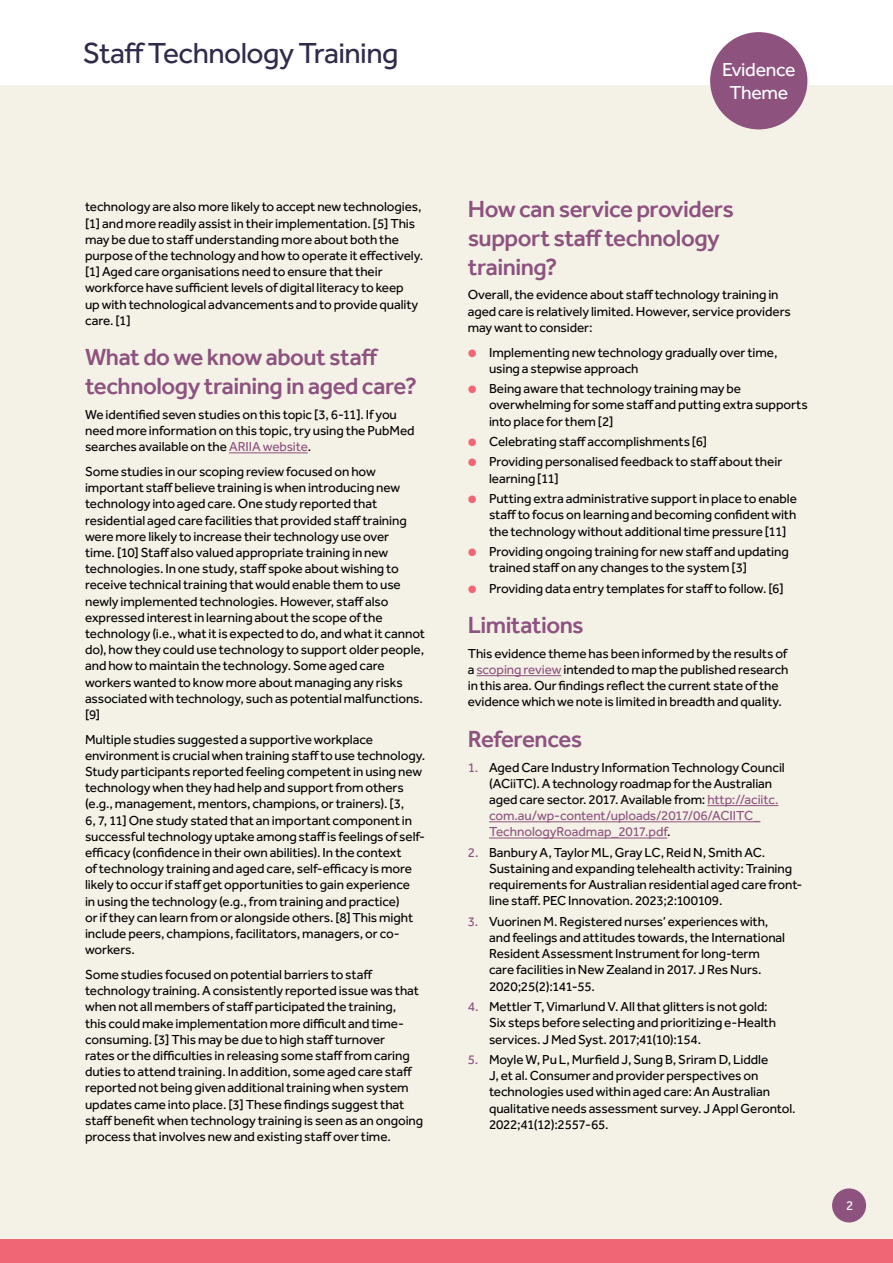
<style>
.page{position:relative;width:893px;height:1263px;background:#fff}
.page>*{position:absolute;margin:0;border:0;box-sizing:border-box;transform-origin:0 0}
.t1{font:30px "Effra";letter-spacing:-.02em;color:#302a4b}
.Sub_Heading__H2{font:500 24px/28.8px "Effra";letter-spacing:-.02em;color:#8d527f}
.t2{font:19.5px/22.5px "Effra";letter-spacing:-.015em;color:#fff;text-align:center}
.Paragraph__P{font:13.5px/16.2px "Effra";letter-spacing:-.005em;color:#000}
.t3{font:13.5px "Effra";color:#fff}
.s1{color:#8e527f}
.s2{color:#f16674}
.s3{color:#8d527f}
</style>
<div class="page">
<div style="left:0;top:85px;width:893px;height:1178px;background:#f4f1e6"></div>
<div style="left:0;top:1239px;width:893px;height:24px;background:#f16674"></div>
<div style="left:710px;top:32px;width:97px;height:97px;background:#8e527f;border-radius:50%"></div>
<div style="left:832px;top:1188px;width:34px;height:34px;background:#8e527f;border-radius:50%"></div>
<hr style="left:229px;top:453px;width:79px;height:1px;background:#8e527f">
<hr style="left:476px;top:675px;width:85px;height:1px;background:#8e527f">
<hr style="left:707px;top:805px;width:71px;height:1px;background:#8e527f">
<hr style="left:489px;top:821px;width:271px;height:1px;background:#8e527f">
<hr style="left:489px;top:838px;width:178px;height:1px;background:#8e527f">
<h1 class="t1" style="left:83px;top:35px;width:317px">Staff Technology Training</h1>
<p class="Paragraph__P" style="left:85px;top:199px;width:340px">technology are also more likely to accept new technologies, [1] and more readily assist in their implementation. [5] This may be due to staff understanding more about both the purpose of the technology and how to operate it effectively. [1] Aged care organisations need to ensure that their workforce have sufficient levels of digital literacy to keep<br>up with technological advancements and to provide quality care. [1]</p>
<h2 class="Sub_Heading__H2" style="left:85px;top:343px;width:334px">What do we know about staff technology training in aged care?</h2>
<p class="Paragraph__P" style="left:85px;top:406px;width:331px">We identified seven studies on this topic [3, 6-11]. If you need more information on this topic, try using the PubMed searches available on the <span class="s1">ARIIA website</span>.</p>
<p class="Paragraph__P" style="left:85px;top:463px;width:342px">Some studies in our scoping review focused on how important staff believe training is when introducing new technology into aged care. One study reported that residential aged care facilities that provided staff training were more likely to increase their technology use over<br>time. [10] Staff also valued appropriate training in new technologies. In one study, staff spoke about wishing to receive technical training that would enable them to use newly implemented technologies. However, staff also expressed interest in learning about the scope of the technology (i.e., what it is expected to do, and what it cannot do), how they could use technology to support older people, and how to maintain the technology. Some aged care workers wanted to know more about managing any risks associated with technology, such as potential malfunctions. [9]</p>
<p class="Paragraph__P" style="left:85px;top:731px;width:342px">Multiple studies suggested a supportive workplace environment is crucial when training staff to use technology.<br>Study participants reported feeling competent in using new technology when they had help and support from others (e.g., management, mentors, champions, or trainers). [3,<br>6, 7, 11] One study stated that an important component in successful technology uptake among staff is feelings of self&shy;efficacy (confidence in their own abilities). In the context<br>of technology training and aged care, self-efficacy is more likely to occur if staff get opportunities to gain experience<br>in using the technology (e.g., from training and practice)<br>or if they can learn from or alongside others. [8] This might include peers, champions, facilitators, managers, or co&shy;workers.</p>
<p class="Paragraph__P" style="left:85px;top:966px;width:340px">Some studies focused on potential barriers to staff technology training. A consistently reported issue was that when not all members of staff participated the training,<br>this could make implementation more difficult and time&shy;consuming. [3] This may be due to high staff turnover<br>rates or the difficulties in releasing some staff from caring duties to attend training. In addition, some aged care staff reported not being given additional training when system updates came into place. [3] These findings suggest that staff benefit when technology training is seen as an ongoing process that involves new and existing staff over time.</p>
<h3 class="t2" style="left:722px;top:58px;width:75px">Evidence<br>Theme</h3>
<h2 class="Sub_Heading__H2" style="left:468px;top:194px;width:268px">How can service providers support staff technology training?</h2>
<p class="Paragraph__P" style="left:468px;top:287px;width:325px">Overall, the evidence about staff technology training in aged care is relatively limited. However, service providers may want to consider:</p>
<p class="Paragraph__P" style="left:489px;top:344px;width:290px;text-indent:-21px"><span class="s2">●</span> Implementing new technology gradually over time, using a stepwise approach</p>
<p class="Paragraph__P" style="left:489px;top:380px;width:320px;text-indent:-21px"><span class="s2">●</span> Being aware that technology training may be overwhelming for some staff and putting extra supports into place for them [2]</p>
<p class="Paragraph__P" style="left:468px;top:433px;width:241px"><span class="s2">●</span> Celebrating staff accomplishments [6]</p>
<p class="Paragraph__P" style="left:489px;top:454px;width:295px;text-indent:-21px"><span class="s2">●</span> Providing personalised feedback to staff about their learning [11]</p>
<p class="Paragraph__P" style="left:489px;top:490px;width:309px;text-align:justify;text-indent:-21px"><span class="s2">●</span> Putting extra administrative support in place to enable staff to focus on learning and becoming confident with the technology without additional time pressure [11]</p>
<p class="Paragraph__P" style="left:489px;top:543px;width:301px;text-indent:-21px"><span class="s2">●</span> Providing ongoing training for new staff and updating trained staff on any changes to the system [3]</p>
<p class="Paragraph__P" style="left:468px;top:580px;width:318px"><span class="s2">●</span> Providing data entry templates for staff to follow. [6]</p>
<h2 class="Sub_Heading__H2" style="left:468px;top:610px;width:117px">Limitations</h2>
<p class="Paragraph__P" style="left:468px;top:645px;width:322px">This evidence theme has been informed by the results of a <span class="s1">scoping review</span> intended to map the published research in this area. Our findings reflect the current state of the evidence which we note is limited in breadth and quality.</p>
<h2 class="Sub_Heading__H2" style="left:468px;top:724px;width:116px">References</h2>
<p class="Paragraph__P" style="left:489px;top:759px;width:297px;text-indent:-21px"><span class="s3">1.</span> Aged Care Industry Information Technology Council (ACiiTC). A technology roadmap for the Australian aged care sector. 2017. Available from: <span class="s1">http://aciitc. com.au/wp-content/uploads/2017/06/ACIITC_ TechnologyRoadmap_2017.pdf</span>.</p>
<p class="Paragraph__P" style="left:489px;top:844px;width:315px;text-indent:-21px"><span class="s3">2.</span> Banbury A, Taylor ML, Gray LC, Reid N, Smith AC.<br>Sustaining and expanding telehealth activity: Training requirements for Australian residential aged care front&shy;line staff. PEC Innovation. 2023;2:100109.</p>
<p class="Paragraph__P" style="left:489px;top:913px;width:298px;text-indent:-21px"><span class="s3">3.</span> Vuorinen M. Registered nurses’ experiences with, and feelings and attitudes towards, the International Resident Assessment Instrument for long-term care facilities in New Zealand in 2017. J Res Nurs.<br>2020;25(2):141-55.</p>
<p class="Paragraph__P" style="left:489px;top:998px;width:288px;text-indent:-21px"><span class="s3">4.</span> Mettler T, Vimarlund V. All that glitters is not gold:<br>Six steps before selecting and prioritizing e-Health services. J Med Syst. 2017;41(10):154.</p>
<p class="Paragraph__P" style="left:489px;top:1051px;width:308px;text-indent:-21px"><span class="s3">5.</span> Moyle W, Pu L, Murfield J, Sung B, Sriram D, Liddle<br>J, et al. Consumer and provider perspectives on technologies used within aged care: An Australian qualitative needs assessment survey. J Appl Gerontol.<br>2022;41(12):2557-65.</p>
<p class="t3" style="left:846px;top:1198px;width:9px">2</p>
</div>
